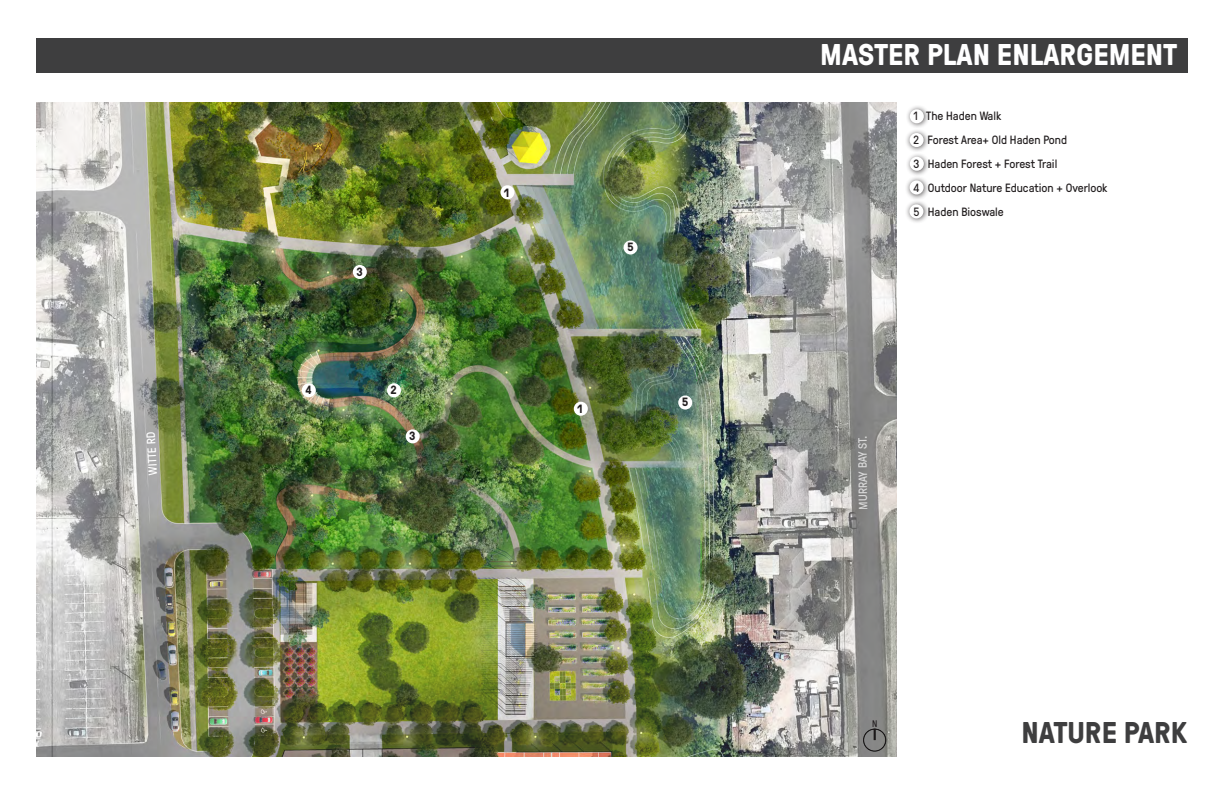
<style>
.page{position:relative;width:1224px;height:792px;background:#fff}
.page>*{position:absolute;margin:0;border:0;box-sizing:border-box;transform-origin:0 0}
.t1{font:700 30px "GT Pressura";color:#fff}
.t2{font:700 30px "GT Pressura";color:#3e3e3f}
.t3{font:12px "GT Pressura";color:#231f20}
.t4{font:12px "GT Pressura";letter-spacing:-.01em;color:#fff}
.t5{font:700 12px "GT Pressura";color:#231f20}
.t6{font:9.6px "GT Pressura";color:#231f20}
</style>
<div class="page">
<img style="left:36px;top:103px;width:861px;height:469px">
<div style="left:302px;top:383px;width:14px;height:14px;background:#fff;border-radius:50%"></div>
<div style="left:353px;top:265px;width:14px;height:14px;background:#fff;border-radius:50%"></div>
<div style="left:500px;top:185px;width:14px;height:14px;background:#fff;border-radius:50%"></div>
<div style="left:574px;top:402px;width:14px;height:14px;background:#fff;border-radius:50%"></div>
<div style="left:36px;top:38px;width:1152px;height:35px;background:#3e3e3f"></div>
<div style="left:387px;top:383px;width:14px;height:14px;background:#fff;border-radius:50%"></div>
<div style="left:406px;top:429px;width:14px;height:14px;background:#fff;border-radius:50%"></div>
<div style="left:678px;top:396px;width:14px;height:14px;background:#fff;border-radius:50%"></div>
<div style="left:624px;top:240px;width:14px;height:15px;background:#fff;border-radius:50%"></div>
<div style="left:905px;top:129px;width:25px;height:24px;background:#231f20;opacity:.75"></div>
<div style="left:910px;top:133px;width:14px;height:14px;background:#fff;border-radius:50%"></div>
<div style="left:905px;top:152px;width:25px;height:25px;background:#231f20;opacity:.75"></div>
<div style="left:910px;top:157px;width:14px;height:14px;background:#fff;border-radius:50%"></div>
<div style="left:905px;top:176px;width:25px;height:25px;background:#231f20;opacity:.75"></div>
<div style="left:910px;top:180px;width:14px;height:15px;background:#fff;border-radius:50%"></div>
<div style="left:905px;top:105px;width:25px;height:24px;background:#231f20;opacity:.75"></div>
<div style="left:910px;top:109px;width:14px;height:14px;background:#fff;border-radius:50%"></div>
<div style="left:905px;top:200px;width:24px;height:24px;background:#231f20;opacity:.75"></div>
<div style="left:909px;top:204px;width:14px;height:14px;background:#fff;border-radius:50%"></div>
<img style="left:36px;top:572px;width:861px;height:184px">
<p class="t4" style="left:144px;top:475px;width:44px;rotate:-93deg">WITTE RD</p>
<p class="t5" style="left:305px;top:381px;width:8px">4</p>
<p class="t5" style="left:356px;top:263px;width:8px">3</p>
<p class="t5" style="left:391px;top:381px;width:8px">2</p>
<p class="t5" style="left:409px;top:427px;width:8px">3</p>
<p class="t5" style="left:504px;top:184px;width:7px">1</p>
<p class="t5" style="left:627px;top:238px;width:8px">5</p>
<p class="t5" style="left:577px;top:400px;width:7px">1</p>
<p class="t5" style="left:682px;top:393px;width:8px">5</p>
<p class="t1" style="left:820px;top:33px;width:358px">MASTER PLAN ENLARGEMENT</p>
<p class="t3" style="left:914px;top:107px;width:89px">1 The Haden Walk</p>
<p class="t3" style="left:914px;top:131px;width:155px">2 Forest Area+ Old Haden Pond</p>
<p class="t3" style="left:914px;top:155px;width:145px">3 Haden Forest + Forest Trail</p>
<p class="t3" style="left:914px;top:179px;width:195px">4 Outdoor Nature Education + Overlook</p>
<p class="t3" style="left:914px;top:203px;width:92px">5 Haden Bioswale</p>
<p class="t4" style="left:854px;top:510px;width:76px;rotate:-90deg">MURRAY BAY ST.</p>
<p class="t6" style="left:872px;top:716px;width:7px">N</p>
<p class="t2" style="left:1022px;top:710px;width:167px">NATURE PARK</p>
</div>
